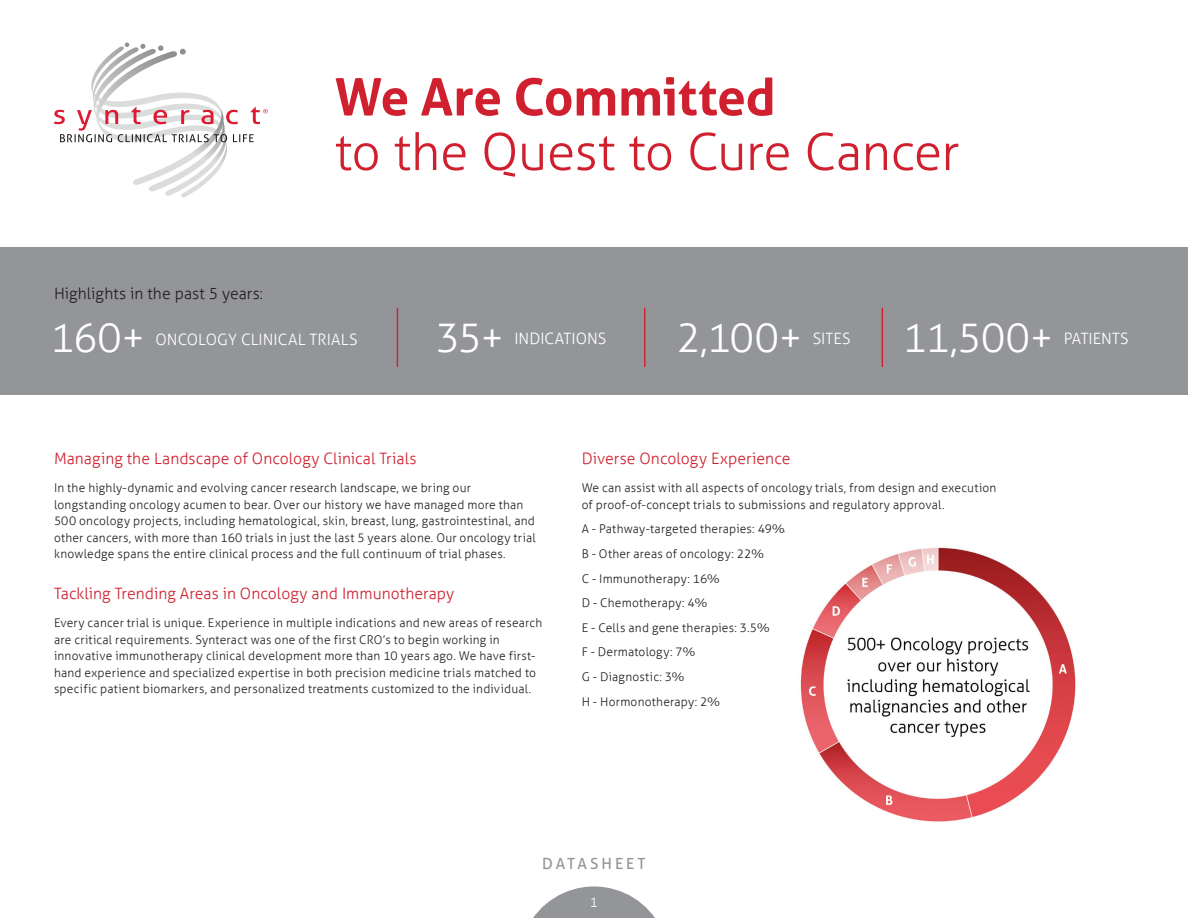
<style>
.page{position:relative;width:1188px;height:918px;background:#fff}
.page>*{position:absolute;margin:0;border:0;box-sizing:border-box;transform-origin:0 0}
.t1{font:300 51.3px "Aller";letter-spacing:-.01em;color:#d0202f}
.t2{font:700 51.3px "Aller";letter-spacing:-.01em;color:#d0202f}
.t3{font:300 40.35px "Aller";letter-spacing:-.025em;color:#fff}
.t4{font:300 15.75px "Aller";letter-spacing:.005em;color:#d0202f}
.t5{font:300 15.75px "Aller";letter-spacing:.005em;color:#231f20}
.t6{font:300 15.6px "Aller";letter-spacing:.005em;color:#fff}
.t7{font:15.45px "Aller";letter-spacing:.185em;color:#939598}
.t8{font:300 13.5px "Aller";color:#fff}
.t9{font:300 12px/16.5px "Aller";letter-spacing:.015em;color:#231f20}
</style>
<div class="page">
<svg style="left:533px;top:886px;width:122px;height:32px"></svg>
<svg style="left:54px;top:43px;width:214px;height:155px"></svg>
<div style="left:0;top:247px;width:1188px;height:148px;background:#939598"></div>
<hr style="left:397px;top:308px;width:1px;height:59px;background:#d0202f">
<hr style="left:644px;top:308px;width:1px;height:59px;background:#d0202f">
<hr style="left:882px;top:308px;width:1px;height:59px;background:#d0202f">
<img style="left:800px;top:547px;width:276px;height:275px">
<h3 class="t5" style="left:54px;top:284px;width:211px">Highlights in the past 5 years:</h3>
<h1 class="t2" style="left:335px;top:65px;width:442px">We Are Committed</h1>
<h1 class="t1" style="left:335px;top:121px;width:626px">to the Quest to Cure Cancer</h1>
<h2 class="t3" style="left:50px;top:314px;width:96px">160+</h2>
<h3 class="t6" style="left:156px;top:330px;width:204px">ONCOLOGY CLINICAL TRIALS</h3>
<h2 class="t3" style="left:436px;top:314px;width:70px">35+</h2>
<h3 class="t6" style="left:514px;top:329px;width:93px">INDICATIONS</h3>
<h2 class="t3" style="left:676px;top:314px;width:128px">2,100+</h2>
<h3 class="t6" style="left:813px;top:329px;width:40px">SITES</h3>
<h2 class="t3" style="left:903px;top:314px;width:152px">11,500+</h2>
<h3 class="t6" style="left:1064px;top:329px;width:66px">PATIENTS</h3>
<h3 class="t4" style="left:54px;top:449px;width:364px">Managing the Landscape of Oncology Clinical Trials</h3>
<p class="t9" style="left:54px;top:480px;width:483px">In the highly-dynamic and evolving cancer research landscape, we bring our longstanding oncology acumen to bear. Over our history we have managed more than 500 oncology projects, including hematological, skin, breast, lung, gastrointestinal, and other cancers, with more than 160 trials in just the last 5 years alone. Our oncology trial knowledge spans the entire clinical process and the full continuum of trial phases.</p>
<h3 class="t4" style="left:54px;top:584px;width:402px">Tackling Trending Areas in Oncology and Immunotherapy</h3>
<p class="t9" style="left:54px;top:615px;width:490px">Every cancer trial is unique. Experience in multiple indications and new areas of research are critical requirements. Synteract was one of the first CRO’s to begin working in innovative immunotherapy clinical development more than 10 years ago. We have first&shy;hand experience and specialized expertise in both precision medicine trials matched to specific patient biomarkers, and personalized treatments customized to the individual.</p>
<h3 class="t4" style="left:582px;top:449px;width:210px">Diverse Oncology Experience</h3>
<p class="t9" style="left:582px;top:480px;width:416px">We can assist with all aspects of oncology trials, from design and execution of proof-of-concept trials to submissions and regulatory approval.</p>
<p class="t9" style="left:582px;top:517px;width:205px;line-height:24.6px">A - Pathway-targeted therapies: 49%<br>B - Other areas of oncology: 22%<br>C - Immunotherapy: 16%<br>D - Chemotherapy: 4%<br>E - Cells and gene therapies: 3.5%<br>F - Dermatology: 7%<br>G - Diagnostic: 3%<br>H - Hormonotherapy: 2%</p>
<p class="t7" style="left:542px;top:854px;width:105px">DATASHEET</p>
<p class="t8" style="left:590px;top:894px;width:10px">1</p>
</div>
